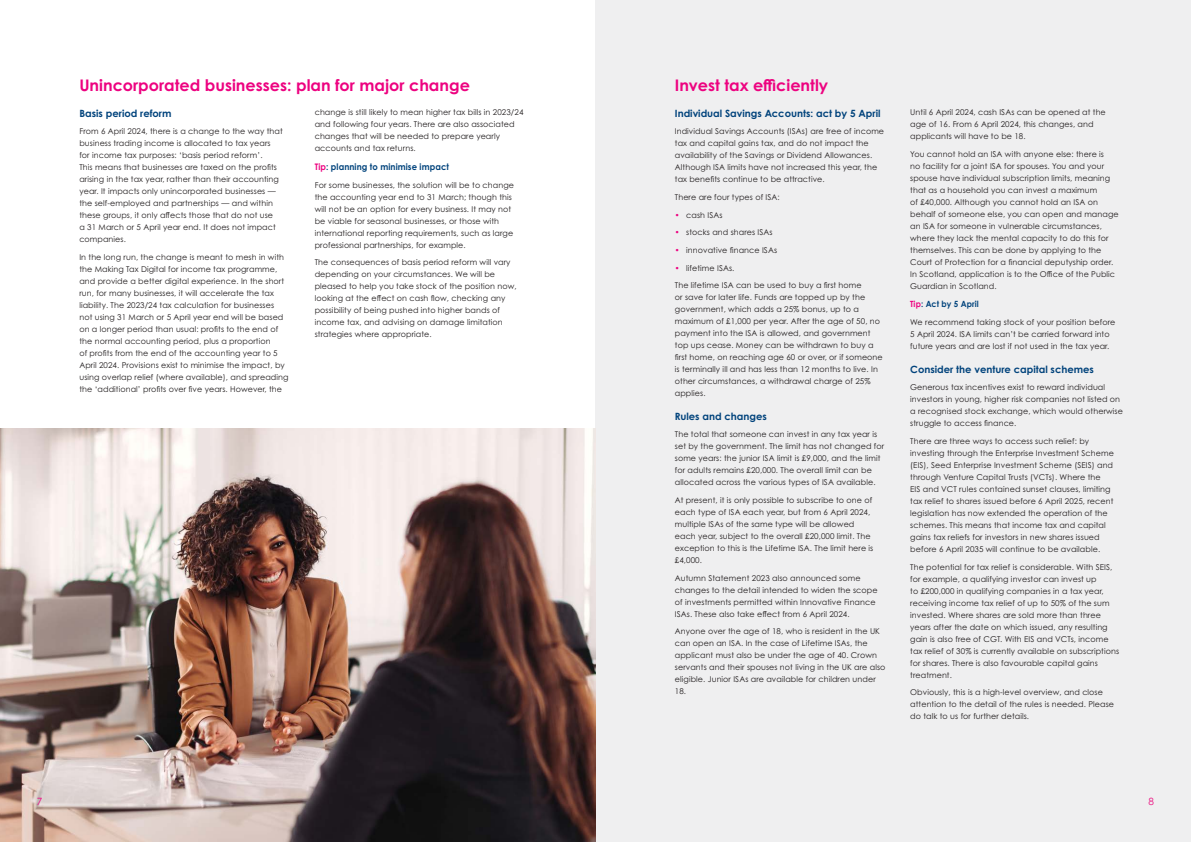
<style>
.page{position:relative;width:1191px;height:842px;background:#fff}
.page>*{position:absolute;margin:0;border:0;box-sizing:border-box;transform-origin:0 0}
.Page_title_-_16pt{font:700 16px "Century Gothic Pro";color:#ed0280}
.Subtitle_-_10pt{font:700 10px "Century Gothic Pro";color:#01437c}
.Subtitle_-_10pt-2{font:10px "Century Gothic Pro";color:#ed0280}
.Subtitle_-_10pt-3{font:10px "Century Gothic Pro";color:#eb0e7f}
.Body_Text{font:700 9px "Century Gothic Pro";letter-spacing:.01em;color:#01437c;scale:.94 1}
.Body_Text-2{font:700 8.6px "Century Gothic Pro";letter-spacing:.01em;color:#01437c;scale:.94 1}
.Body_Text-3{font:8px/12px "Century Gothic Pro";letter-spacing:.01em;color:#231f20}
.s1{color:#ed0280}
</style>
<div class="page">
<div style="left:595px;top:0;width:596px;height:842px;background:#efeff0"></div>
<img style="left:0;top:428px;width:595px;height:414px">
<p class="Page_title_-_16pt" style="left:79px;top:75px;width:392px">Unincorporated businesses: plan for major change</p>
<p class="Subtitle_-_10pt" style="left:79px;top:107px;width:94px">Basis period reform</p>
<p class="Body_Text-3" style="left:79px;top:125px;width:205px">From 6 April 2024, there is a change to the way that business trading income is allocated to tax years for income tax purposes: ‘basis period reform’.<br>This means that businesses are taxed on the profits arising in the tax year, rather than their accounting year. It impacts only unincorporated businesses — the self-employed and partnerships — and within these groups, it only affects those that do not use<br>a 31 March or 5 April year end. It does not impact companies.</p>
<p class="Body_Text-3" style="left:79px;top:251px;width:211px">In the long run, the change is meant to mesh in with the Making Tax Digital for income tax programme, and provide a better digital experience. In the short run, for many businesses, it will accelerate the tax liability. The 2023/24 tax calculation for businesses not using 31 March or 5 April year end will be based on a longer period than usual: profits to the end of the normal accounting period, plus a proportion<br>of profits from the end of the accounting year to 5<br>April 2024. Provisions exist to minimise the impact, by using overlap relief (where available), and spreading the ‘additional’ profits over five years. However, the</p>
<p class="Body_Text-3" style="left:315px;top:106px;width:210px">change is still likely to mean higher tax bills in 2023/24 and following four years. There are also associated changes that will be needed to prepare yearly accounts and tax returns.</p>
<p class="Body_Text" style="left:315px;top:161px;width:144px"><span class="s1">Tip</span>: planning to minimise impact</p>
<p class="Body_Text-3" style="left:315px;top:179px;width:201px">For some businesses, the solution will be to change the accounting year end to 31 March; though this will not be an option for every business. It may not be viable for seasonal businesses, or those with international reporting requirements, such as large professional partnerships, for example.</p>
<p class="Body_Text-3" style="left:315px;top:256px;width:203px">The consequences of basis period reform will vary depending on your circumstances. We will be pleased to help you take stock of the position now, looking at the effect on cash flow, checking any possibility of being pushed into higher bands of income tax, and advising on damage limitation strategies where appropriate.</p>
<p class="Page_title_-_16pt" style="left:675px;top:75px;width:155px">Invest tax efficiently</p>
<p class="Subtitle_-_10pt" style="left:675px;top:107px;width:207px">Individual Savings Accounts: act by 5 April</p>
<p class="Body_Text-3" style="left:675px;top:125px;width:211px">Individual Savings Accounts (ISAs) are free of income tax and capital gains tax, and do not impact the availability of the Savings or Dividend Allowances.<br>Although ISA limits have not increased this year, the tax benefits continue to be attractive.</p>
<p class="Body_Text-3" style="left:675px;top:191px;width:106px">There are four types of ISA:</p>
<p class="Body_Text-3" style="left:675px;top:209px;width:49px"><span class="s1">•</span> cash ISAs</p>
<p class="Body_Text-3" style="left:675px;top:226px;width:99px"><span class="s1">•</span> stocks and shares ISAs</p>
<p class="Body_Text-3" style="left:675px;top:244px;width:104px"><span class="s1">•</span> innovative finance ISAs</p>
<p class="Body_Text-3" style="left:675px;top:262px;width:61px"><span class="s1">•</span> lifetime ISAs.</p>
<p class="Body_Text-3" style="left:675px;top:279px;width:209px">The lifetime ISA can be used to buy a first home<br>or save for later life. Funds are topped up by the government, which adds a 25% bonus, up to a maximum of £1,000 per year. After the age of 50, no payment into the ISA is allowed, and government top ups cease. Money can be withdrawn to buy a first home, on reaching age 60 or over, or if someone is terminally ill and has less than 12 months to live. In other circumstances, a withdrawal charge of 25% applies.</p>
<p class="Subtitle_-_10pt" style="left:675px;top:410px;width:93px">Rules and changes</p>
<p class="Body_Text-3" style="left:675px;top:428px;width:211px">The total that someone can invest in any tax year is set by the government. The limit has not changed for some years: the junior ISA limit is £9,000, and the limit for adults remains £20,000. The overall limit can be allocated across the various types of ISA available.</p>
<p class="Body_Text-3" style="left:675px;top:494px;width:200px">At present, it is only possible to subscribe to one of each type of ISA each year, but from 6 April 2024, multiple ISAs of the same type will be allowed each year, subject to the overall £20,000 limit. The exception to this is the Lifetime ISA. The limit here is £4,000.</p>
<p class="Body_Text-3" style="left:675px;top:572px;width:204px">Autumn Statement 2023 also announced some changes to the detail intended to widen the scope of investments permitted within Innovative Finance ISAs. These also take effect from 6 April 2024.</p>
<p class="Body_Text-3" style="left:675px;top:625px;width:212px">Anyone over the age of 18, who is resident in the UK can open an ISA. In the case of Lifetime ISAs, the applicant must also be under the age of 40. Crown servants and their spouses not living in the UK are also eligible. Junior ISAs are available for children under 18.</p>
<p class="Body_Text-3" style="left:910px;top:106px;width:197px">Until 6 April 2024, cash ISAs can be opened at the age of 16. From 6 April 2024, this changes, and applicants will have to be 18.</p>
<p class="Body_Text-3" style="left:910px;top:148px;width:210px">You cannot hold an ISA with anyone else: there is<br>no facility for a joint ISA for spouses. You and your spouse have individual subscription limits, meaning that as a household you can invest a maximum<br>of £40,000. Although you cannot hold an ISA on behalf of someone else, you can open and manage an ISA for someone in vulnerable circumstances, where they lack the mental capacity to do this for themselves. This can be done by applying to the Court of Protection for a financial deputyship order.<br>In Scotland, application is to the Office of the Public Guardian in Scotland.</p>
<p class="Body_Text-2" style="left:910px;top:299px;width:74px"><span class="s1">Tip</span>: Act by 5 April</p>
<p class="Body_Text-3" style="left:910px;top:316px;width:207px">We recommend taking stock of your position before<br>5 April 2024. ISA limits can’t be carried forward into future years and are lost if not used in the tax year.</p>
<p class="Subtitle_-_10pt" style="left:910px;top:363px;width:185px">Consider the venture capital schemes</p>
<p class="Body_Text-3" style="left:910px;top:381px;width:214px">Generous tax incentives exist to reward individual investors in young, higher risk companies not listed on a recognised stock exchange, which would otherwise struggle to access finance.</p>
<p class="Body_Text-3" style="left:910px;top:435px;width:205px">There are three ways to access such relief: by investing through the Enterprise Investment Scheme (EIS), Seed Enterprise Investment Scheme (SEIS) and through Venture Capital Trusts (VCTs). Where the<br>EIS and VCT rules contained sunset clauses, limiting tax relief to shares issued before 6 April 2025, recent legislation has now extended the operation of the schemes. This means that income tax and capital gains tax reliefs for investors in new shares issued before 6 April 2035 will continue to be available.</p>
<p class="Body_Text-3" style="left:910px;top:561px;width:210px">The potential for tax relief is considerable. With SEIS, for example, a qualifying investor can invest up<br>to £200,000 in qualifying companies in a tax year, receiving income tax relief of up to 50% of the sum invested. Where shares are sold more than three years after the date on which issued, any resulting gain is also free of CGT. With EIS and VCTs, income tax relief of 30% is currently available on subscriptions for shares. There is also favourable capital gains treatment.</p>
<p class="Body_Text-3" style="left:910px;top:686px;width:205px">Obviously, this is a high-level overview, and close attention to the detail of the rules is needed. Please do talk to us for further details.</p>
<p class="Subtitle_-_10pt-2" style="left:37px;top:796px;width:7px">7</p>
<p class="Subtitle_-_10pt-3" style="left:1148px;top:796px;width:7px">8</p>
</div>
